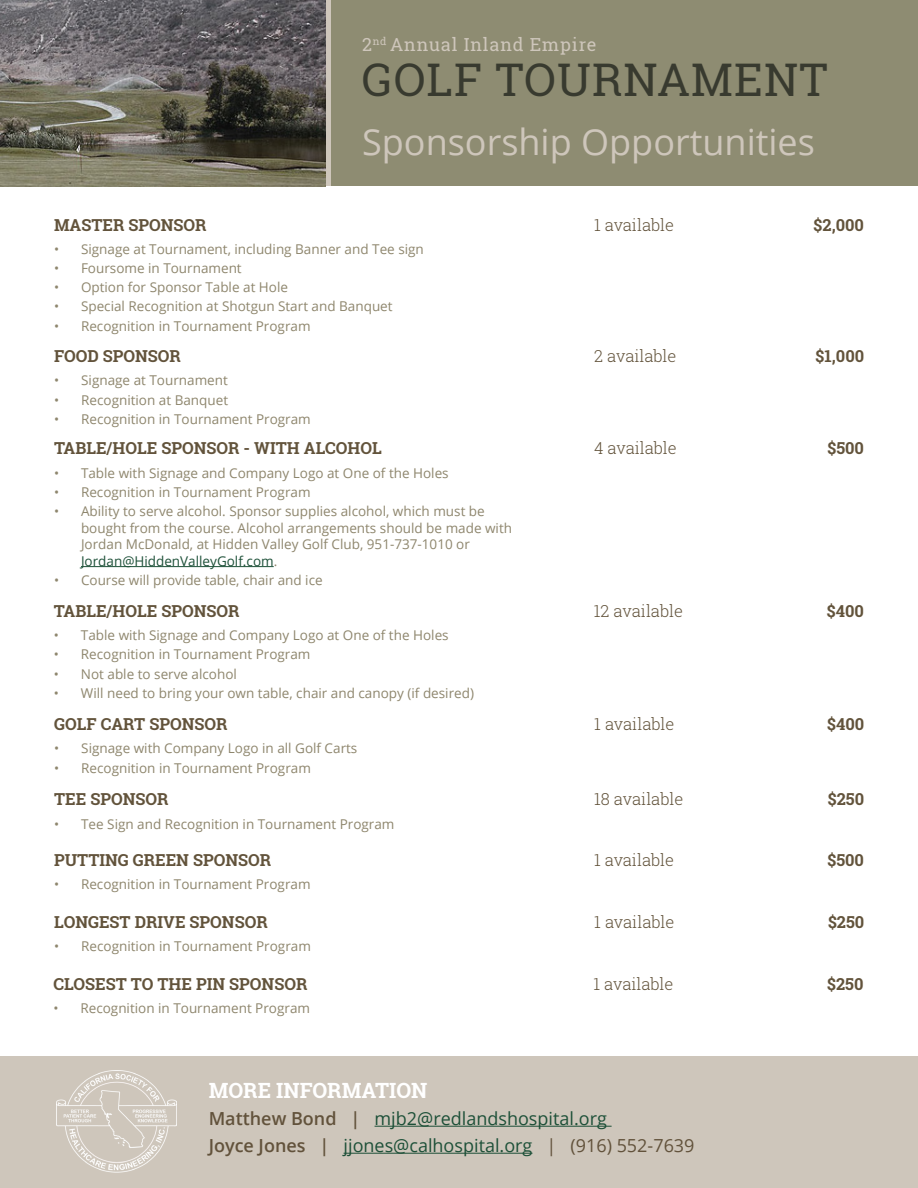
<style>
.page{position:relative;width:918px;height:1188px;background:#fff}
.page>*{position:absolute;margin:0;border:0;box-sizing:border-box;transform-origin:0 0}
.t1{font:45px "Roboto Slab";letter-spacing:.025em;color:#383a2f}
.t2{font:36px "Open Sans";color:#cec6bb}
.t3{font:700 21px "Roboto Slab";color:#fff}
.t4{font:18px/27px "Open Sans";color:#1d5038}
.t5{font:18px "Roboto Slab";letter-spacing:.05em;color:#cec6bb}
.t6{font:700 16.5px "Roboto Slab";color:#62533b}
.t7{font:300 16.5px "Roboto Slab";color:#62533b}
.t8{font:13.5px/16.5px "Open Sans";color:#8e866d}
.s1{color:#1d5038}
.s2{font-weight:600;color:#62523b}
.s3{color:#62523b}
</style>
<div class="page">
<div style="left:332px;top:0;width:586px;height:186px;background:#8e8c72"></div>
<img style="left:0;top:0;width:325px;height:186px">
<div style="left:0;top:1056px;width:918px;height:132px;background:#cec6bb"></div>
<hr style="left:375px;top:1126px;width:232px;height:1px;background:#1d5038">
<hr style="left:344px;top:1153px;width:188px;height:1px;background:#1d5038">
<img style="left:57px;top:1070px;width:120px;height:102px">
<hr style="left:81px;top:566px;width:193px;height:1px;background:#1d5038">
<p class="t5" style="left:362px;top:32px;width:236px">2<sup>nd</sup> Annual Inland Empire</p>
<p class="t1" style="left:362px;top:48px;width:467px">GOLF TOURNAMENT</p>
<p class="t2" style="left:362px;top:117px;width:454px">Sponsorship Opportunities</p>
<p class="t6" style="left:54px;top:213px;width:154px">MASTER SPONSOR</p>
<p class="t7" style="left:594px;top:213px;width:81px">1 available</p>
<p class="t8" style="left:54px;top:240px;width:371px">• Signage at Tournament, including Banner and Tee sign</p>
<p class="t8" style="left:54px;top:260px;width:189px">• Foursome in Tournament</p>
<p class="t8" style="left:54px;top:279px;width:236px">• Option for Sponsor Table at Hole</p>
<p class="t8" style="left:54px;top:298px;width:340px">• Special Recognition at Shotgun Start and Banquet</p>
<p class="t8" style="left:54px;top:317px;width:258px">• Recognition in Tournament Program</p>
<p class="t6" style="left:54px;top:345px;width:128px">FOOD SPONSOR</p>
<p class="t7" style="left:594px;top:345px;width:84px">2 available</p>
<p class="t8" style="left:54px;top:372px;width:175px">• Signage at Tournament</p>
<p class="t8" style="left:54px;top:391px;width:175px">• Recognition at Banquet</p>
<p class="t8" style="left:54px;top:410px;width:258px">• Recognition in Tournament Program</p>
<p class="t6" style="left:54px;top:437px;width:329px">TABLE/HOLE SPONSOR - WITH ALCOHOL</p>
<p class="t7" style="left:594px;top:437px;width:84px">4 available</p>
<p class="t8" style="left:54px;top:464px;width:396px">• Table with Signage and Company Logo at One of the Holes</p>
<p class="t8" style="left:54px;top:483px;width:258px">• Recognition in Tournament Program</p>
<p class="t8" style="left:81px;top:503px;width:433px;text-indent:-27px">• Ability to serve alcohol. Sponsor supplies alcohol, which must be bought from the course. Alcohol arrangements should be made with Jordan McDonald, at Hidden Valley Golf Club, 951-737-1010 or <span class="s1">Jordan@HiddenValleyGolf.com</span>.</p>
<p class="t8" style="left:54px;top:571px;width:270px">• Course will provide table, chair and ice</p>
<p class="t6" style="left:54px;top:600px;width:187px">TABLE/HOLE SPONSOR</p>
<p class="t7" style="left:594px;top:600px;width:90px">12 available</p>
<p class="t8" style="left:54px;top:627px;width:396px">• Table with Signage and Company Logo at One of the Holes</p>
<p class="t8" style="left:54px;top:646px;width:258px">• Recognition in Tournament Program</p>
<p class="t8" style="left:54px;top:665px;width:185px">• Not able to serve alcohol</p>
<p class="t8" style="left:54px;top:684px;width:422px">• Will need to bring your own table, chair and canopy (if desired)</p>
<p class="t6" style="left:54px;top:713px;width:175px">GOLF CART SPONSOR</p>
<p class="t7" style="left:594px;top:713px;width:81px">1 available</p>
<p class="t8" style="left:54px;top:740px;width:305px">• Signage with Company Logo in all Golf Carts</p>
<p class="t8" style="left:54px;top:759px;width:258px">• Recognition in Tournament Program</p>
<p class="t6" style="left:54px;top:788px;width:116px">TEE SPONSOR</p>
<p class="t7" style="left:594px;top:788px;width:91px">18 available</p>
<p class="t8" style="left:54px;top:815px;width:342px">• Tee Sign and Recognition in Tournament Program</p>
<p class="t6" style="left:54px;top:848px;width:219px">PUTTING GREEN SPONSOR</p>
<p class="t7" style="left:594px;top:848px;width:81px">1 available</p>
<p class="t8" style="left:54px;top:875px;width:258px">• Recognition in Tournament Program</p>
<p class="t6" style="left:54px;top:911px;width:215px">LONGEST DRIVE SPONSOR</p>
<p class="t7" style="left:594px;top:911px;width:81px">1 available</p>
<p class="t8" style="left:54px;top:938px;width:258px">• Recognition in Tournament Program</p>
<p class="t6" style="left:53px;top:972px;width:255px">CLOSEST TO THE PIN SPONSOR</p>
<p class="t7" style="left:593px;top:972px;width:81px">1 available</p>
<p class="t8" style="left:53px;top:999px;width:258px">• Recognition in Tournament Program</p>
<p class="t3" style="left:209px;top:1076px;width:220px">MORE INFORMATION</p>
<p class="t4" style="left:209px;top:1104px;width:487px"><span class="s2">Matthew Bond |</span> mjb2@redlandshospital.org<br><span class="s2">Joyce Jones |</span> jjones@calhospital.org <span class="s3">| (916) 552-7639</span></p>
<p class="t6" style="left:814px;top:213px;width:52px">$2,000</p>
<p class="t6" style="left:816px;top:345px;width:50px">$1,000</p>
<p class="t6" style="left:827px;top:437px;width:38px">$500</p>
<p class="t6" style="left:827px;top:600px;width:39px">$400</p>
<p class="t6" style="left:827px;top:713px;width:39px">$400</p>
<p class="t6" style="left:828px;top:788px;width:38px">$250</p>
<p class="t6" style="left:827px;top:848px;width:38px">$500</p>
<p class="t6" style="left:828px;top:911px;width:38px">$250</p>
<p class="t6" style="left:827px;top:972px;width:38px">$250</p>
</div>
